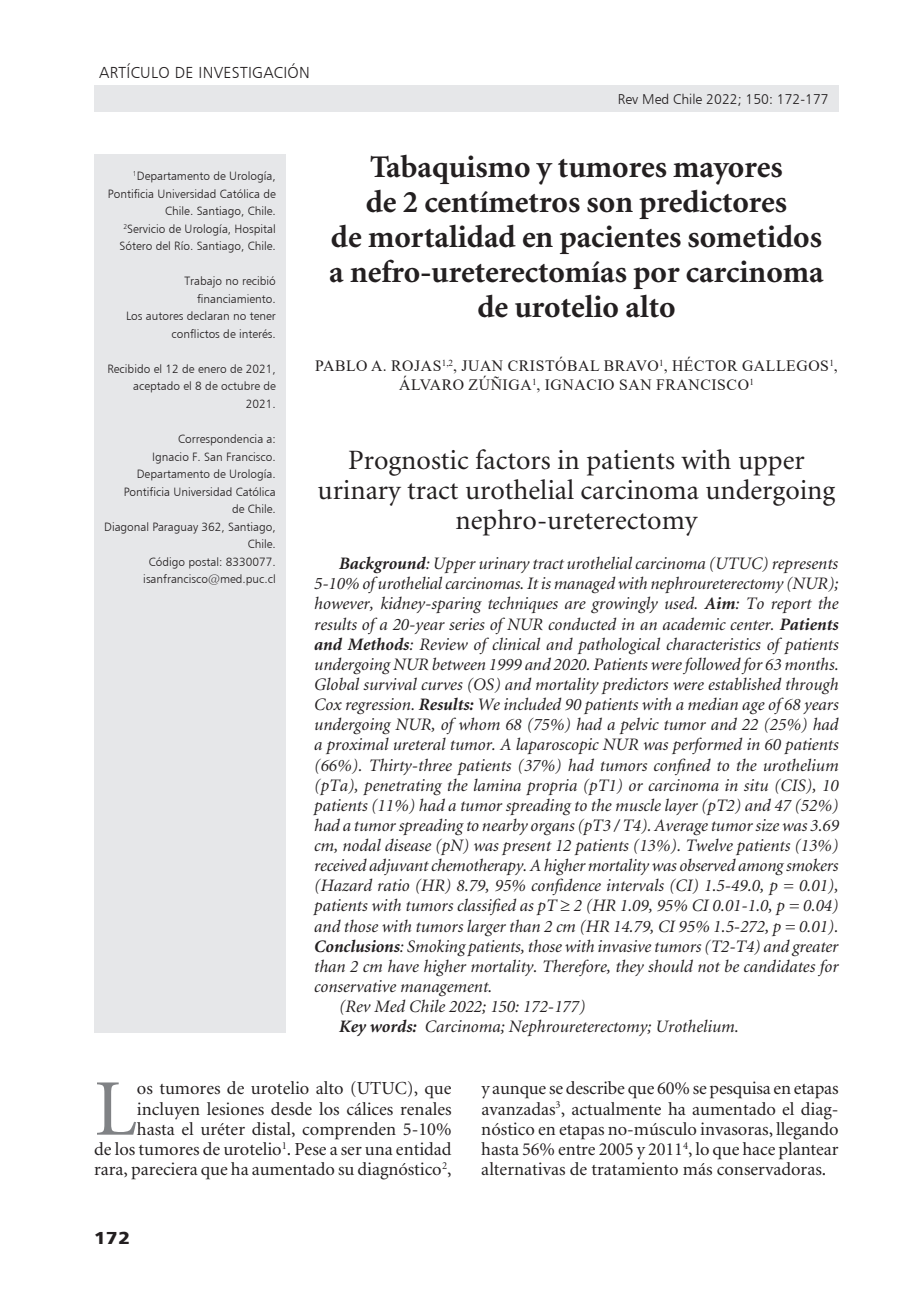
<style>
.page{position:relative;width:918px;height:1315px;background:#fff}
.page>*{position:absolute;margin:0;border:0;box-sizing:border-box;transform-origin:0 0}
.t1{font:80.33px "Minion";color:#808285}
.t2{font:700 31.5px/35px "Minion";color:#231f20;text-align:center}
.t3{font:28px/29.8px "Minion";color:#231f20;text-align:center}
.t4{font:18.38px/20.1px "Minion";color:#231f20;text-align:right}
.t5{font:italic 17.5px "Minion";color:#231f20}
.t6{font:17.5px "Humanist 777 BT Black B";color:#231f20;scale:1.1 1}
.t7{font:15.75px/18.9px "Times New Roman";letter-spacing:.035em;color:#231f20;text-align:center}
.t8{font:15.75px "Humanist 777 BT Light B";letter-spacing:.02em;color:#231f20}
.t9{font:14px "Humanist 777 BT Light B";color:#231f20}
.t10{font:11.9px/17.5px "Humanist 777 BT Light B";color:#231f20;text-align:right}
.s1{font-weight:700}
</style>
<div class="page">
<div style="left:94px;top:85px;width:744px;height:26px;background:#e6e7e9"></div>
<div style="left:94px;top:154px;width:192px;height:878px;background:#e6e7e9"></div>
<p class="t8" style="left:99px;top:63px;width:212px">artículo de investigación</p>
<p class="t9" style="left:618px;top:90px;width:212px">Rev Med Chile 2022; 150: 172-177</p>
<p class="t10" style="left:108px;top:167px;width:169px"><sup>1</sup>Departamento de U rología,<br>Pontificia U niversidad Católica de<br>Chile. Santiago, Chile.<br><sup>2</sup>Servicio de U rología, Hospital<br>Sótero del Río. Santiago, Chile.</p>
<p class="t10" style="left:126px;top:272px;width:151px">Trabajo no recibió financiamiento.<br>Los autores declaran no tener conflictos de interés.</p>
<p class="t10" style="left:107px;top:360px;width:170px">Recibido el 12 de enero de 2021, aceptado el 8 de octubre de<br>2021.</p>
<p class="t10" style="left:104px;top:430px;width:173px">Correspondencia a:<br>Ignacio F. San Francisco.<br>Departamento de U rología.<br>Pontificia U niversidad Católica<br>de Chile.<br>Diagonal Paraguay 362, Santiago,<br>Chile.<br>Código postal: 8330077. isanfrancisco@med.puc.cl</p>
<h2 class="t2" style="left:329px;top:151px;width:496px">Tabaquismo y tumores mayores<br>de 2 centímetros son predictores<br>de mortalidad en pacientes sometidos a nefro-ureterectomías por carcinoma de urotelio alto</h2>
<p class="t7" style="left:315px;top:356px;width:524px">PABLO A. ROJAS<sup>1,2</sup>, JUAN CRISTÓBAL BRAVO<sup>1</sup>, HÉCTOR GALLEGOS<sup>1</sup>,<br>ÁLVARO ZÚÑIGA<sup>1</sup>, IGNACIO SAN FRANCISCO<sup>1</sup></p>
<h3 class="t3" style="left:317px;top:447px;width:519px">Prognostic factors in patients with upper urinary tract urothelial carcinoma undergoing nephro-ureterectomy</h3>
<p class="t5" style="left:339px;top:555px;width:500px"><span class="s1">Background</span>: Upper urinary tract urothelial carcinoma (UTUC) represents</p>
<p class="t5" style="left:314px;top:575px;width:526px">5-10% of urothelial carcinomas. It is managed with nephroureterectomy (NUR);</p>
<p class="t5" style="left:314px;top:595px;width:526px">however, kidney-sparing techniques are growingly used. <span class="s1">Aim</span>: To report the</p>
<p class="t5" style="left:314px;top:615px;width:526px">results of a 20-year series of NUR conducted in an academic center. <span class="s1">Patients</span></p>
<p class="t5" style="left:314px;top:635px;width:526px"><span class="s1">and Methods</span>: Review of clinical and pathological characteristics of patients</p>
<p class="t5" style="left:314px;top:655px;width:526px">undergoing NUR between 1999 and 2020. Patients were followed for 63 months.</p>
<p class="t5" style="left:314px;top:676px;width:526px">Global survival curves (OS) and mortality predictors were established through</p>
<p class="t5" style="left:314px;top:696px;width:526px">Cox regression. <span class="s1">Results:</span> We included 90 patients with a median age of 68 years</p>
<p class="t5" style="left:314px;top:716px;width:526px">undergoing NUR, of whom 68 (75%) had a pelvic tumor and 22 (25%) had</p>
<p class="t5" style="left:314px;top:736px;width:526px">a proximal ureteral tumor. A laparoscopic NUR was performed in 60 patients</p>
<p class="t5" style="left:314px;top:756px;width:526px">(66%). Thirty-three patients (37%) had tumors confined to the urothelium</p>
<p class="t5" style="left:314px;top:776px;width:526px">(pTa), penetrating the lamina propria (pT1) or carcinoma in situ (CIS), 10</p>
<p class="t5" style="left:314px;top:796px;width:526px">patients (11%) had a tumor spreading to the muscle layer (pT2) and 47 (52%)</p>
<p class="t5" style="left:314px;top:816px;width:526px">had a tumor spreading to nearby organs (pT3 / T4). Average tumor size was 3.69</p>
<p class="t5" style="left:314px;top:837px;width:526px">cm, nodal disease (pN) was present 12 patients (13%). Twelve patients (13%)</p>
<p class="t5" style="left:314px;top:857px;width:525px">received adjuvant chemotherapy. A higher mortality was observed among smokers</p>
<p class="t5" style="left:314px;top:877px;width:526px">(Hazard ratio (HR) 8.79, 95% confidence intervals (CI) 1.5-49.0, p = 0.01),</p>
<p class="t5" style="left:314px;top:897px;width:526px">patients with tumors classified as pT ≥ 2 (HR 1.09, 95% CI 0.01-1.0, p = 0.04)</p>
<p class="t5" style="left:314px;top:917px;width:526px">and those with tumors larger than 2 cm (HR 14.79, CI 95% 1.5-272, p = 0.01).</p>
<p class="t5" style="left:314px;top:937px;width:526px"><span class="s1">Conclusions</span>: Smoking patients, those with invasive tumors (T2-T4) and greater</p>
<p class="t5" style="left:314px;top:957px;width:526px">than 2 cm have higher mortality. Therefore, they should not be candidates for</p>
<p class="t5" style="left:314px;top:977px;width:180px">conservative management.</p>
<p class="t5" style="left:339px;top:998px;width:248px">(Rev Med Chile 2022; 150: 172-177)</p>
<p class="t5" style="left:339px;top:1018px;width:401px"><span class="s1">Key words:</span> Carcinoma; Nephroureterectomy; Urothelium.</p>
<p class="t4" style="left:94px;top:1079px;width:359px">os tumores de urotelio alto (UTUC), que incluyen lesiones desde los cálices renales<br>hasta el uréter distal, comprenden 5-10%<br>de los tumores de urotelio<sup>1</sup>. Pese a ser una entidad rara, pareciera que ha aumentado su diagnóstico<sup>2</sup>,</p>
<p class="t4" style="left:481px;top:1079px;width:359px;text-align:justify">y aunque se describe que 60% se pesquisa en etapas avanzadas<sup>3</sup>, actualmente ha aumentado el diag&shy;nóstico en etapas no-músculo invasoras, llegando hasta 56% entre 2005 y 2011<sup>4</sup>, lo que hace plantear alternativas de tratamiento más conservadoras.</p>
<h1 class="t1" style="left:94px;top:1069px;width:44px">L</h1>
<p class="t6" style="left:94px;top:1226px;width:34px">172</p>
</div>
